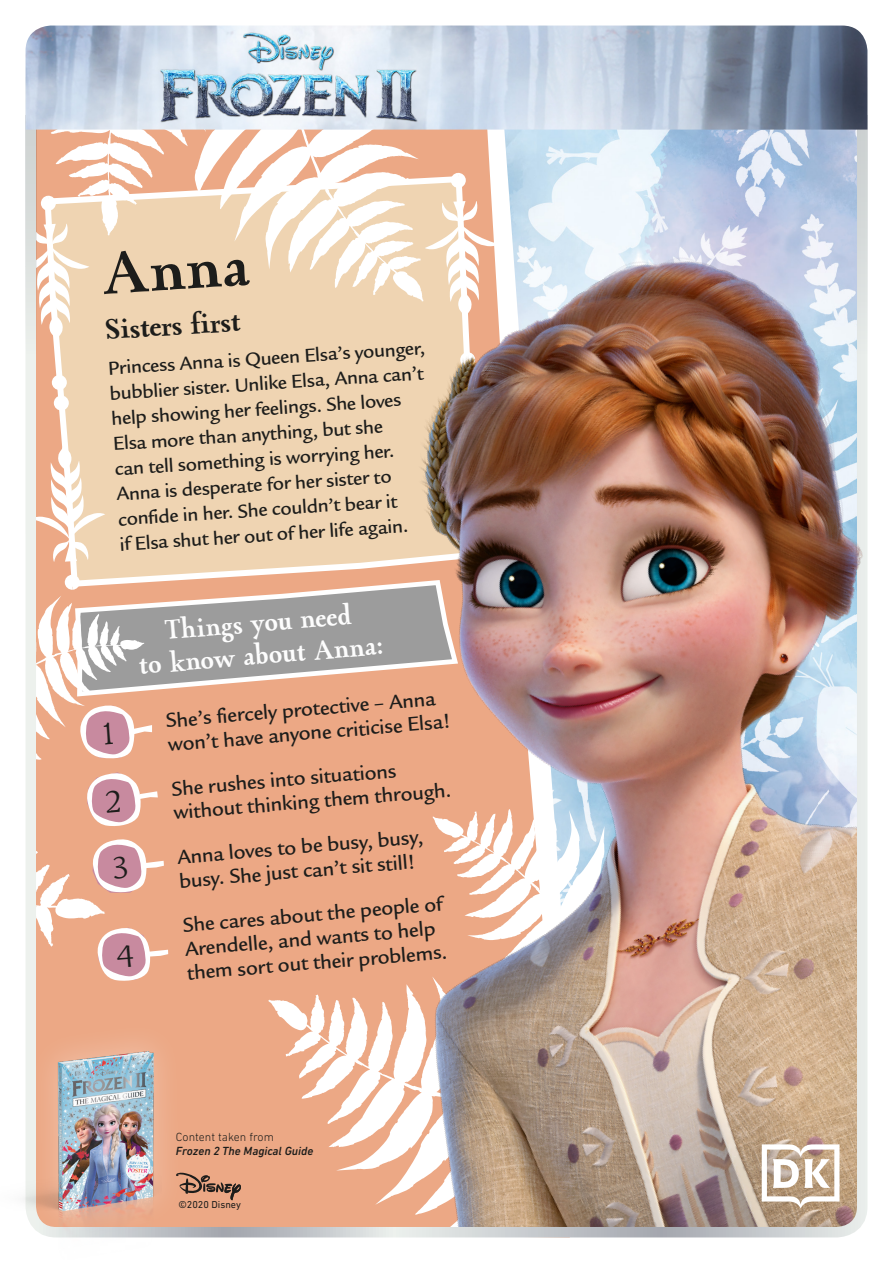
<style>
.page{position:relative;width:893px;height:1263px;background:#fff}
.page>*{position:absolute;margin:0;border:0;box-sizing:border-box;transform-origin:0 0}
.t1{font:700 61.2px "Opal LT Pro";color:#1d1d1b}
.t2{font:700 28.8px "Opal LT Pro";color:#1d1d1b}
.t3{font:700 27.75px/32.4px "Opal LT Pro";color:#fdfdfd;text-align:center;scale:.95 1}
.t4{font:500 21.6px/24px "Legacy Sans ITC Std";color:#1d1d1b}
.t5{font:500 20.4px/25.2px "Legacy Sans ITC Std";color:#1d1d1b}
.t6{font:italic 500 12px "DIN Next LT Pro";color:#1d1d1b}
.t7{font:300 12px "DIN Next LT Pro";color:#1d1d1b}
.t8{font:10.2px "DIN Next LT Pro";color:#1d1d1b}
</style>
<div class="page">
<img style="left:25px;top:72px;width:843px;height:1166px">
<img style="left:781px;top:521px;width:87px;height:116px">
<svg style="left:26px;top:130px;width:10px;height:404px;background:#e3e7e4"></svg>
<svg style="left:857px;top:130px;width:10px;height:404px;background:#dfe3e2"></svg>
<img style="left:26px;top:26px;width:841px;height:104px">
<div style="left:27px;top:1020px;width:158px;height:221px;background:#fff;opacity:.25"></div>
<img style="left:24px;top:1045px;width:137px;height:196px">
<svg style="left:176px;top:1172px;width:65px;height:28px;background:#b8856a"></svg>
<svg style="left:762px;top:1144px;width:77px;height:64px"></svg>
<svg style="left:26px;top:574px;width:429px;height:432px;background:#e0ae95"></svg>
<h1 class="t1" style="left:99px;top:235px;width:150px;rotate:-4deg">Anna</h1>
<h2 class="t2" style="left:104px;top:312px;width:137px;rotate:-4deg">Sisters first</h2>
<p class="t5" style="left:107px;top:357px;width:320px;rotate:-4deg">Princess Anna is Queen Elsa’s younger, bubblier sister. Unlike Elsa, Anna can’t help showing her feelings. She loves Elsa more than anything, but she<br>can tell something is worrying her.<br>Anna is desperate for her sister to confide in her. She couldn’t bear it<br>if Elsa shut her out of her life again.</p>
<h3 class="t3" style="left:135px;top:618px;width:259px;rotate:-5deg">Things you need<br>to know about Anna:</h3>
<p class="t4" style="left:165px;top:709px;width:285px;rotate:-5deg">She’s fiercely protective – Anna won’t have anyone criticise Elsa!</p>
<p class="t4" style="left:170px;top:777px;width:280px;rotate:-5deg">She rushes into situations without thinking them through.</p>
<p class="t4" style="left:176px;top:846px;width:248px;rotate:-5deg">Anna loves to be busy, busy, busy. She just can’t sit still!</p>
<p class="t4" style="left:182px;top:914px;width:263px;rotate:-5deg">She cares about the people of<br>Arendelle, and wants to help them sort out their problems.</p>
<p class="t7" style="left:176px;top:1130px;width:99px">Content taken from</p>
<p class="t6" style="left:176px;top:1143px;width:139px">Frozen 2 The Magical Guide</p>
<p class="t8" style="left:178px;top:1198px;width:64px">©2020 Disney</p>
</div>
